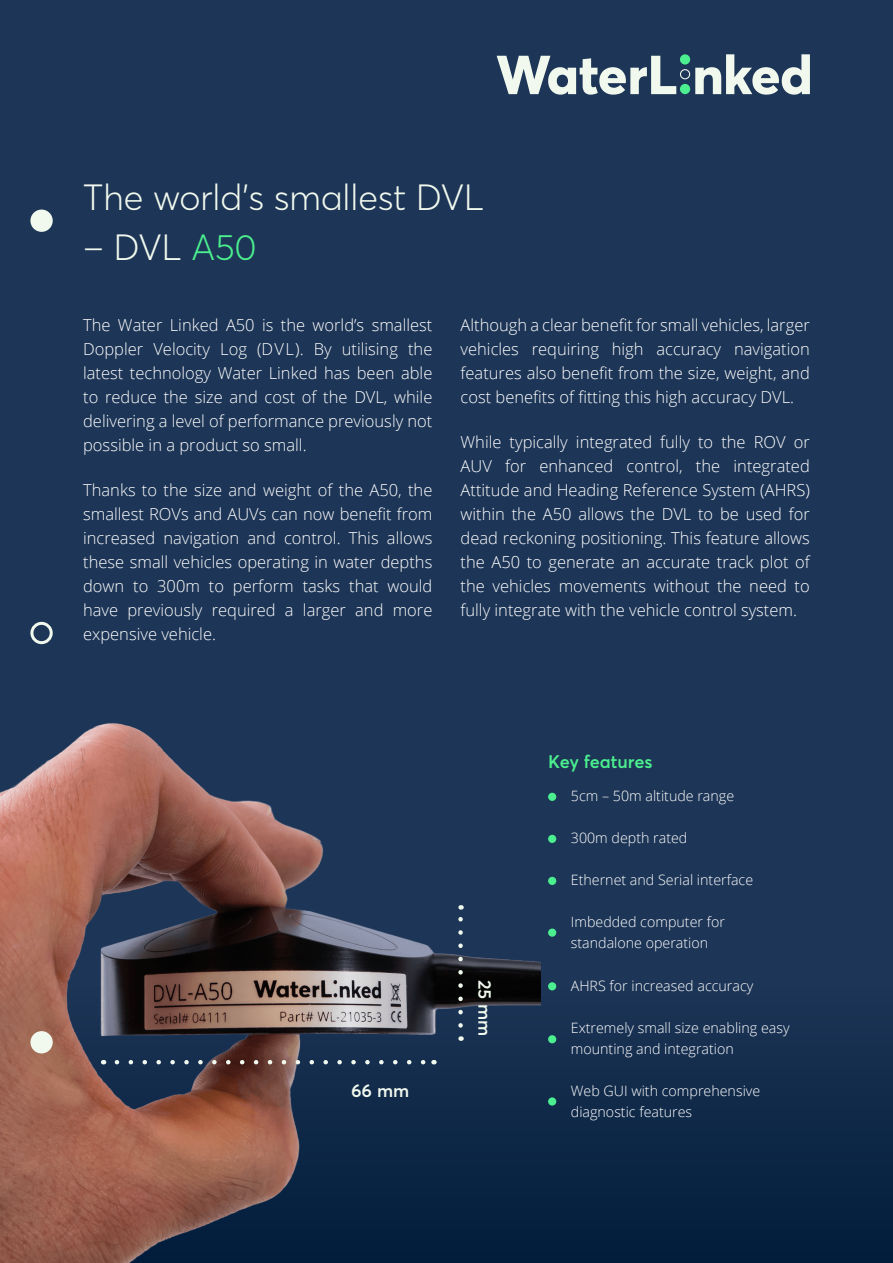
<style>
.page{position:relative;width:893px;height:1263px;background:#1d3556}
.page>*{position:absolute;margin:0;border:0;box-sizing:border-box;transform-origin:0 0}
.Ingress{font:300 36px "Averta";color:#f1f9ee}
.Tittel{font:300 36px "Averta";color:#f1f9ee}
.Brødtekst_fremside{font:600 18px "Averta";color:#4bef8f}
.Brødtekst_fremside-2{font:600 18px "Averta";color:#f1f9ee}
.Ingress-2{font:300 16.5px/24px "Open Sans";color:#fff;text-align:justify}
.Ingress-3{font:300 14.25px/21px "Open Sans";color:#fff}
.s1{color:#4bef8f}
</style>
<div class="page">
<div style="left:0;top:980px;width:893px;height:283px;background:linear-gradient(to bottom,#1d3556,#011c3a)"></div>
<img style="left:0;top:723px;width:541px;height:540px">
<svg style="left:497px;top:54px;width:313px;height:41px"></svg>
<svg style="left:458px;top:905px;width:5px;height:120px"></svg>
<svg style="left:117px;top:1060px;width:310px;height:4px"></svg>
<div style="left:548px;top:793px;width:8px;height:8px;background:#4bef8f;border-radius:50%"></div>
<div style="left:548px;top:835px;width:8px;height:8px;background:#4bef8f;border-radius:50%"></div>
<div style="left:548px;top:877px;width:8px;height:8px;background:#4bef8f;border-radius:50%"></div>
<div style="left:548px;top:928px;width:8px;height:9px;background:#4bef8f;border-radius:50%"></div>
<div style="left:548px;top:982px;width:8px;height:8px;background:#4bef8f;border-radius:50%"></div>
<div style="left:548px;top:1035px;width:8px;height:8px;background:#4bef8f;border-radius:50%"></div>
<div style="left:548px;top:1097px;width:8px;height:8px;background:#4bef8f;border-radius:50%"></div>
<div style="left:30px;top:622px;width:23px;height:22px;border:3px solid #f1f9ee;border-radius:50%"></div>
<div style="left:30px;top:210px;width:23px;height:22px;background:#f1f9ee;border-radius:50%"></div>
<div style="left:30px;top:1031px;width:23px;height:22px;background:#f1f9ee;border-radius:50%"></div>
<p class="Ingress" style="left:83px;top:173px;width:402px">The world’s smallest DVL</p>
<p class="Tittel" style="left:83px;top:222px;width:175px">– DVL <span class="s1">A50</span></p>
<p class="Ingress-2" style="left:83px;top:312px;width:351px">The Water Linked A50 is the world’s smallest Doppler Velocity Log (DVL). By utilising the latest technology Water Linked has been able to reduce the size and cost of the DVL, while delivering a level of performance previously not possible in a product so small.</p>
<p class="Ingress-2" style="left:83px;top:477px;width:351px">Thanks to the size and weight of the A50, the smallest ROVs and AUVs can now benefit from increased navigation and control. This allows these small vehicles operating in water depths down to 300m to perform tasks that would have previously required a larger and more expensive vehicle.</p>
<p class="Ingress-2" style="left:461px;top:312px;width:351px">Although a clear benefit for small vehicles, larger vehicles requiring high accuracy navigation features also benefit from the size, weight, and cost benefits of fitting this high accuracy DVL.</p>
<p class="Ingress-2" style="left:461px;top:429px;width:351px">While typically integrated fully to the ROV or AUV for enhanced control, the integrated Attitude and Heading Reference System (AHRS) within the A50 allows the DVL to be used for dead reckoning positioning. This feature allows the A50 to generate an accurate track plot of the vehicles movements without the need to fully integrate with the vehicle control system.</p>
<p class="Brødtekst_fremside-2" style="left:351px;top:1077px;width:60px">66 mm</p>
<p class="Brødtekst_fremside-2" style="left:498px;top:980px;width:58px;rotate:90deg">25 mm</p>
<p class="Brødtekst_fremside" style="left:548px;top:749px;width:106px">Key features</p>
<p class="Ingress-3" style="left:571px;top:784px;width:165px">5cm – 50m altitude range</p>
<p class="Ingress-3" style="left:571px;top:827px;width:118px">300m depth rated</p>
<p class="Ingress-3" style="left:571px;top:869px;width:184px">Ethernet and Serial interface</p>
<p class="Ingress-3" style="left:571px;top:911px;width:156px">Imbedded computer for standalone operation</p>
<p class="Ingress-3" style="left:571px;top:975px;width:184px">AHRS for increased accuracy</p>
<p class="Ingress-3" style="left:571px;top:1017px;width:220px">Extremely small size enabling easy mounting and integration</p>
<p class="Ingress-3" style="left:571px;top:1080px;width:191px">Web GUI with comprehensive diagnostic features</p>
</div>
